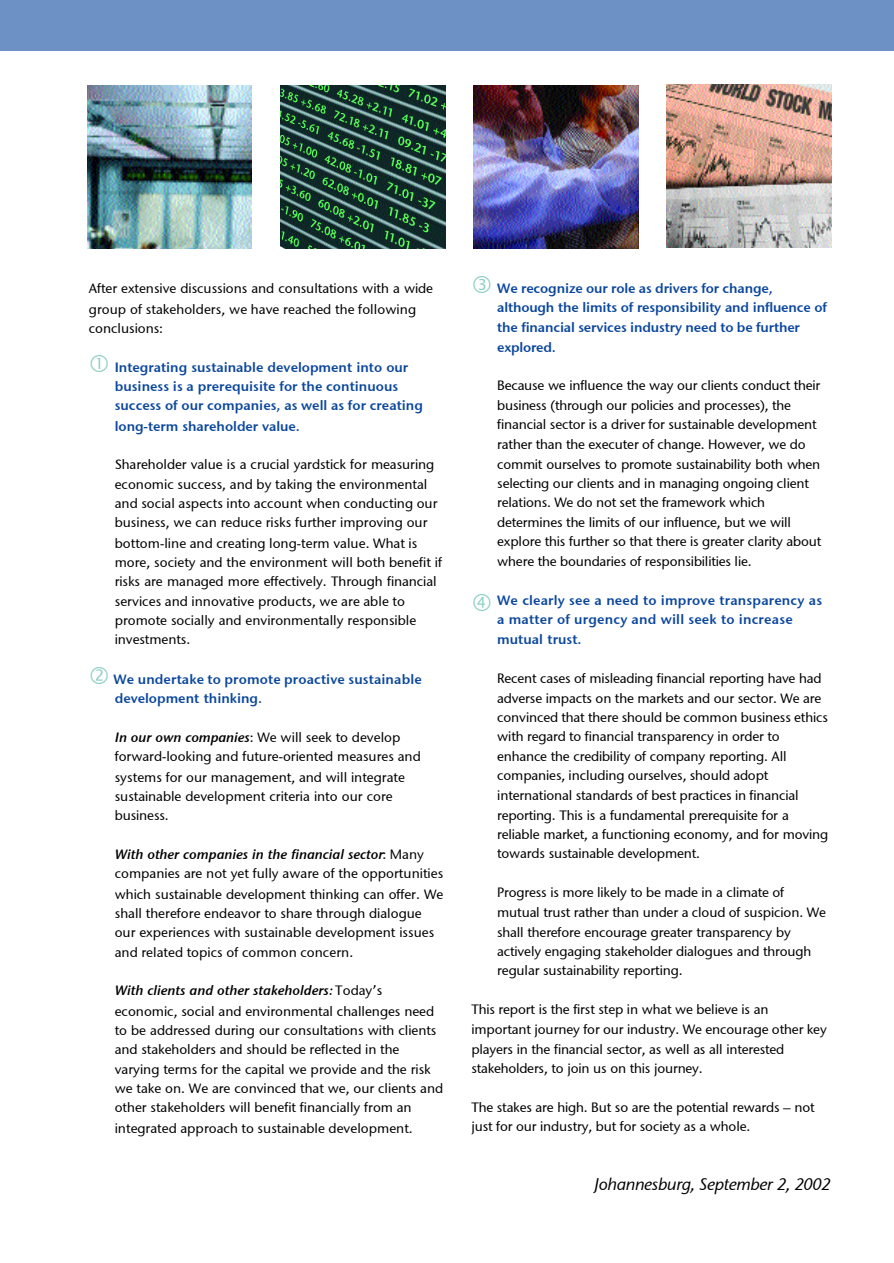
<style>
.page{position:relative;width:894px;height:1263px;background:#fff}
.page>*{position:absolute;margin:0;border:0;box-sizing:border-box;transform-origin:0 0}
.t1{font:italic 16.8px "Stone Sans ITCTT";letter-spacing:-.02em;color:#000}
.t2{font:13.5px/19.5px "Stone Sans ITCTT";letter-spacing:-.01em;color:#000}
.t3{font:13.5px/19.5px "Stone Sans Sem ITCTT";color:#0b479d}
.t4{font:italic 13.5px "Stone Sans Sem ITCTT";color:#000}
.s1{font-family:"Stone Sans Sem ITCTT";font-style:italic}
.s2{font-family:"Stone Sans ITCTT";font-style:normal}
</style>
<div class="page">
<div style="left:0;top:0;width:893px;height:51px;background:#6d91c4"></div>
<img style="left:88px;top:85px;width:164px;height:163px">
<img style="left:280px;top:85px;width:166px;height:163px">
<img style="left:474px;top:85px;width:165px;height:163px">
<img style="left:666px;top:84px;width:165px;height:163px">
<p class="t2" style="left:89px;top:279px;width:346px">After extensive discussions and consultations with a wide group of stakeholders, we have reached the following conclusions:</p>
<p class="t3" style="left:115px;top:357px;width:310px">Integrating sustainable development into our business is a prerequisite for the continuous success of our companies, as well as for creating long-term shareholder value.</p>
<p class="t2" style="left:115px;top:454px;width:329px">Shareholder value is a crucial yardstick for measuring economic success, and by taking the environmental and social aspects into account when conducting our business, we can reduce risks further improving our bottom-line and creating long-term value. What is more, society and the environment will both benefit if risks are managed more effectively. Through financial services and innovative products, we are able to promote socially and environmentally responsible investments.</p>
<p class="t3" style="left:114px;top:669px;width:310px">We undertake to promote proactive sustainable development thinking.</p>
<p class="t2" style="left:115px;top:728px;width:308px"><span class="s1">In our own companies</span>: We will seek to develop forward-looking and future-oriented measures and systems for our management, and will integrate sustainable development criteria into our core business.</p>
<p class="t4" style="left:115px;top:846px;width:311px">With other companies in the financial sector<span class="s2">: Many</span></p>
<p class="t2" style="left:115px;top:864px;width:330px">companies are not yet fully aware of the opportunities which sustainable development thinking can offer. We shall therefore endeavor to share through dialogue our experiences with sustainable development issues and related topics of common concern.</p>
<p class="t4" style="left:115px;top:982px;width:269px">With clients and other stakeholders: <span class="s2">Today’s</span></p>
<p class="t2" style="left:115px;top:1001px;width:330px">economic, social and environmental challenges need to be addressed during our consultations with clients and stakeholders and should be reflected in the varying terms for the capital we provide and the risk we take on. We are convinced that we, our clients and other stakeholders will benefit financially from an integrated approach to sustainable development.</p>
<p class="t3" style="left:497px;top:279px;width:331px">We recognize our role as drivers for change, although the limits of responsibility and influence of the financial services industry need to be further explored.</p>
<p class="t2" style="left:497px;top:375px;width:326px">Because we influence the way our clients conduct their business (through our policies and processes), the financial sector is a driver for sustainable development rather than the executer of change. However, we do commit ourselves to promote sustainability both when selecting our clients and in managing ongoing client relations. We do not set the framework which determines the limits of our influence, but we will explore this further so that there is greater clarity about where the boundaries of responsibilities lie.</p>
<p class="t3" style="left:497px;top:590px;width:326px">We clearly see a need to improve transparency as a matter of urgency and will seek to increase mutual trust.</p>
<p class="t2" style="left:497px;top:668px;width:332px">Recent cases of misleading financial reporting have had adverse impacts on the markets and our sector. We are convinced that there should be common business ethics with regard to financial transparency in order to enhance the credibility of company reporting. All companies, including ourselves, should adopt international standards of best practices in financial reporting. This is a fundamental prerequisite for a reliable market, a functioning economy, and for moving towards sustainable development.</p>
<p class="t2" style="left:497px;top:883px;width:330px">Progress is more likely to be made in a climate of mutual trust rather than under a cloud of suspicion. We shall therefore encourage greater transparency by actively engaging stakeholder dialogues and through regular sustainability reporting.</p>
<p class="t2" style="left:471px;top:1000px;width:357px">This report is the first step in what we believe is an important journey for our industry. We encourage other key players in the financial sector, as well as all interested stakeholders, to join us on this journey.</p>
<p class="t2" style="left:471px;top:1098px;width:345px">The stakes are high. But so are the potential rewards – not just for our industry, but for society as a whole.</p>
<p class="t1" style="left:594px;top:1174px;width:238px">Johannesburg, September 2, 2002</p>
</div>
